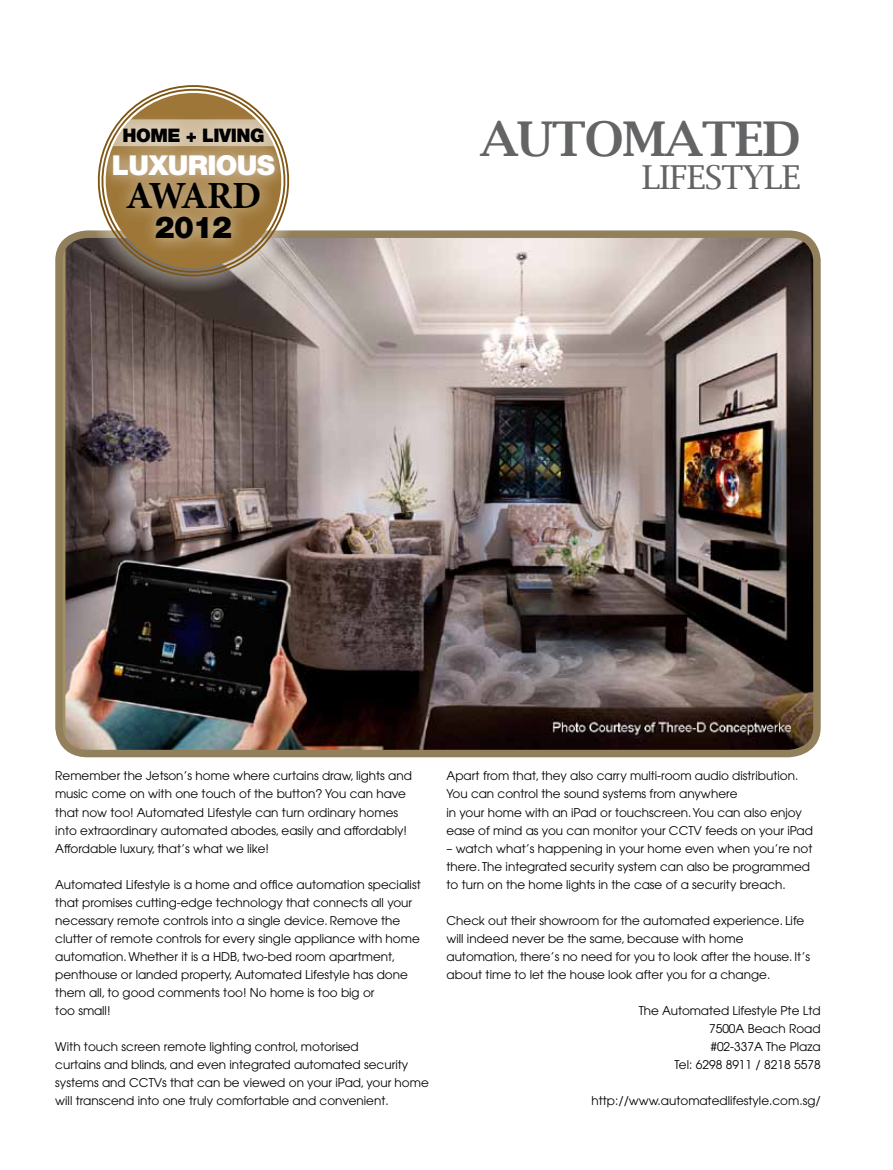
<style>
.page{position:relative;width:893px;height:1170px;background:#fff}
.page>*{position:absolute;margin:0;border:0;box-sizing:border-box;transform-origin:0 0}
.t1{font:600 48px "Lucida Bright";letter-spacing:-.025em;color:#636466}
.t2{font:700 38.4px "Minion Pro";letter-spacing:-.06em;color:#000}
.t3{font:33px "Lucida Bright";letter-spacing:-.025em;color:#636466}
.t4{font:900 29.7px "Helvetica Neue LT";color:#000}
.t5{font:900 27.3px "Helvetica Neue LT";letter-spacing:-.025em;color:#fff}
.t6{font:900 18.6px "Helvetica Neue LT";letter-spacing:-.025em;color:#000}
.t7{font:12px/18px "Avant Garde";color:#000}
</style>
<div class="page">
<img style="left:65px;top:239px;width:747px;height:509px">
<div style="left:55px;top:230px;width:766px;height:527px;border:8px solid #92805c;border-radius:27px"></div>
<svg style="left:60px;top:230px;width:267px;height:84px;background:#726660"></svg>
<svg style="left:90px;top:230px;width:207px;height:54px"></svg>
<svg style="left:94px;top:85px;width:199px;height:195px"></svg>
<div style="left:98px;top:113px;width:192px;height:141px;background:#fff;opacity:.75"></div>
<h3 class="t6" style="left:122px;top:125px;width:144px">HOME + LIVING</h3>
<h3 class="t5" style="left:112px;top:149px;width:165px">LUXURIOUS</h3>
<h2 class="t2" style="left:126px;top:169px;width:137px">AWARD</h2>
<h3 class="t4" style="left:155px;top:210px;width:79px">2012</h3>
<h1 class="t1" style="left:480px;top:112px;width:322px">AUTOMATED</h1>
<h3 class="t3" style="left:642px;top:159px;width:160px">LIFESTYLE</h3>
<p class="t7" style="left:55px;top:767px;width:358px">Remember the Jetson’s home where curtains draw, lights and music come on with one touch of the button? You can have that now too! Automated Lifestyle can turn ordinary homes into extraordinary automated abodes, easily and affordably!<br>Affordable luxury, that’s what we like!</p>
<p class="t7" style="left:55px;top:875px;width:367px">Automated Lifestyle is a home and office automation specialist that promises cutting-edge technology that connects all your necessary remote controls into a single device. Remove the clutter of remote controls for every single appliance with home automation. Whether it is a HDB, two-bed room apartment, penthouse or landed property, Automated Lifestyle has done them all, to good comments too! No home is too big or<br>too small!</p>
<p class="t7" style="left:55px;top:1037px;width:375px">With touch screen remote lighting control, motorised<br>curtains and blinds, and even integrated automated security systems and CCTVs that can be viewed on your iPad, your home will transcend into one truly comfortable and convenient.</p>
<p class="t7" style="left:446px;top:767px;width:368px">Apart from that, they also carry multi-room audio distribution.<br>You can control the sound systems from anywhere<br>in your home with an iPad or touchscreen. You can also enjoy ease of mind as you can monitor your CCTV feeds on your iPad</p>
<p class="t7" style="left:446px;top:839px;width:367px">– watch what’s happening in your home even when you’re not there. The integrated security system can also be programmed to turn on the home lights in the case of a security breach.</p>
<p class="t7" style="left:446px;top:911px;width:365px">Check out their showroom for the automated experience. Life will indeed never be the same, because with home automation, there’s no need for you to look after the house. It’s about time to let the house look after you for a change.</p>
<p class="t7" style="left:639px;top:1001px;width:183px;text-align:right">The Automated Lifestyle Pte Ltd<br>7500A Beach Road<br>#02-337A The Plaza<br>Tel: 6298 8911 / 8218 5578</p>
<p class="t7" style="left:591px;top:1091px;width:231px">http://www.automatedlifestyle.com.sg/</p>
</div>
